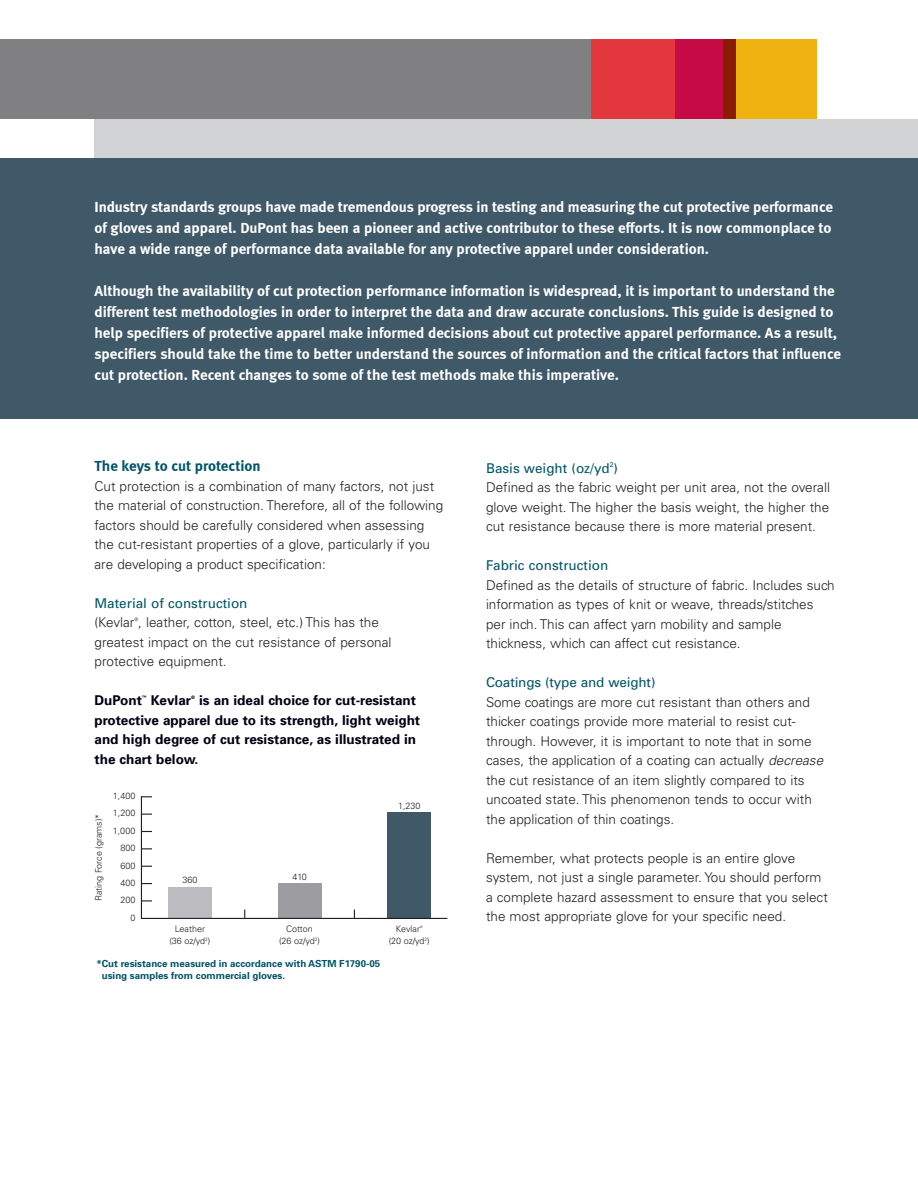
<style>
.page{position:relative;width:918px;height:1188px;background:#fff}
.page>*{position:absolute;margin:0;border:0;box-sizing:border-box;transform-origin:0 0}
.t1{font:15px/21px "Meta Bold LF";color:#fff;text-align:justify}
.t2{font:15px "Meta Bold LF";color:#005467}
.t3{font:300 13.5px/19.5px "Univers";color:#231f20}
.t4{font:700 13.5px/19.5px "Univers";color:#000015}
.t5{font:13.5px "Univers";color:#005467}
.t6{font:700 9.75px/11.7px "Univers";color:#005467}
.t7{font:300 9px/12px "Univers";color:#231f20;text-align:center}
.t8{font:300 9px/17.4px "Univers";letter-spacing:.02em;color:#231f20;text-align:right}
.t9{font:700 4.8px "Univers";color:#000015}
.t10{font:300 4.8px "Univers";color:#231f20}
.t11{font:300 3.15px "Univers";color:#231f20}
.s1{font-weight:400;color:#005467}
.s2{font-style:italic}
</style>
<div class="page">
<div style="left:94px;top:119px;width:824px;height:39px;background:#d1d2d4"></div>
<div style="left:0;top:158px;width:918px;height:260px;background:#405968"></div>
<svg style="left:140px;top:796px;width:308px;height:123px"></svg>
<div style="left:0;top:40px;width:594px;height:79px;background:#808083"></div>
<div style="left:733px;top:40px;width:84px;height:79px;background:#efb211"></div>
<div style="left:720px;top:40px;width:16px;height:79px;background:#891c02"></div>
<div style="left:673px;top:40px;width:49px;height:79px;background:#c60a45"></div>
<div style="left:592px;top:40px;width:83px;height:79px;background:#e1373d"></div>
<p class="t1" style="left:94px;top:196px;width:740px">Industry standards groups have made tremendous progress in testing and measuring the cut protective performance of gloves and apparel. DuPont has been a pioneer and active contributor to these efforts. It is now commonplace to have a wide range of performance data available for any protective apparel under consideration.</p>
<p class="t1" style="left:94px;top:280px;width:748px;text-align:left">Although the availability of cut protection performance information is widespread, it is important to understand the different test methodologies in order to interpret the data and draw accurate conclusions. This guide is designed to help specifiers of protective apparel make informed decisions about cut protective apparel performance. As a result, specifiers should take the time to better understand the sources of information and the critical factors that influence cut protection. Recent changes to some of the test methods make this imperative.</p>
<p class="t2" style="left:94px;top:457px;width:168px">The keys to cut protection</p>
<p class="t3" style="left:94px;top:476px;width:350px">Cut protection is a combination of many factors, not just the material of construction. Therefore, all of the following factors should be carefully considered when assessing the cut-resistant properties of a glove, particularly if you are developing a product specification:</p>
<p class="t5" style="left:94px;top:594px;width:155px">Material of construction</p>
<p class="t3" style="left:94px;top:612px;width:286px">(Kevlar , leather, cotton, steel, etc.) This has the</p>
<p class="t10" style="left:134px;top:616px;width:5px">®</p>
<p class="t3" style="left:94px;top:632px;width:298px">greatest impact on the cut resistance of personal protective equipment.</p>
<p class="t4" style="left:94px;top:690px;width:49px">DuPont</p>
<p class="t9" style="left:142px;top:694px;width:6px">™</p>
<p class="t4" style="left:151px;top:690px;width:42px">Kevlar</p>
<p class="t9" style="left:191px;top:694px;width:5px">®</p>
<p class="t4" style="left:94px;top:690px;width:327px;text-indent:105px">is an ideal choice for cut-resistant protective apparel due to its strength, light weight and high degree of cut resistance, as illustrated in the chart below.</p>
<p class="t7" style="left:92px;top:901px;width:89px;rotate:-90deg">Rating Force (grams)*</p>
<p class="t8" style="left:113px;top:787px;width:24px">1,400<br>1,200<br>1,000<br>800<br>600<br>400<br>200<br>0</p>
<p class="t7" style="left:182px;top:873px;width:17px">360</p>
<p class="t7" style="left:169px;top:923px;width:42px">Leather (36 oz/yd<sup>2</sup>)</p>
<p class="t7" style="left:292px;top:871px;width:16px">410</p>
<p class="t7" style="left:279px;top:923px;width:42px">Cotton (26 oz/yd<sup>2</sup>)</p>
<p class="t6" style="left:102px;top:957px;width:280px;text-indent:-5px">*Cut resistance measured in accordance with ASTM F1790-05 using samples from commercial gloves.</p>
<p class="t7" style="left:398px;top:799px;width:24px">1,230</p>
<p class="t7" style="left:396px;top:923px;width:26px">Kevlar</p>
<p class="t11" style="left:420px;top:925px;width:4px">®</p>
<p class="t7" style="left:389px;top:935px;width:42px">(20 oz/yd<sup>2</sup>)</p>
<p class="t3" style="left:486px;top:458px;width:346px"><span class="s1">Basis weight (oz/yd</span><sup>2</sup><span class="s1">)<br></span>Defined as the fabric weight per unit area, not the overall glove weight. The higher the basis weight, the higher the cut resistance because there is more material present.</p>
<p class="t5" style="left:486px;top:557px;width:124px">Fabric construction</p>
<p class="t3" style="left:486px;top:575px;width:350px">Defined as the details of structure of fabric. Includes such information as types of knit or weave, threads/stitches per inch. This can affect yarn mobility and sample thickness, which can affect cut resistance.</p>
<p class="t5" style="left:486px;top:674px;width:171px">Coatings (type and weight)</p>
<p class="t3" style="left:486px;top:692px;width:339px">Some coatings are more cut resistant than others and thicker coatings provide more material to resist cut&shy;through. However, it is important to note that in some cases, the application of a coating can actually <span class="s2">decrease </span>the cut resistance of an item slightly compared to its uncoated state. This phenomenon tends to occur with the application of thin coatings.</p>
<p class="t3" style="left:486px;top:848px;width:343px">Remember, what protects people is an entire glove system, not just a single parameter. You should perform a complete hazard assessment to ensure that you select the most appropriate glove for your specific need.</p>
</div>
